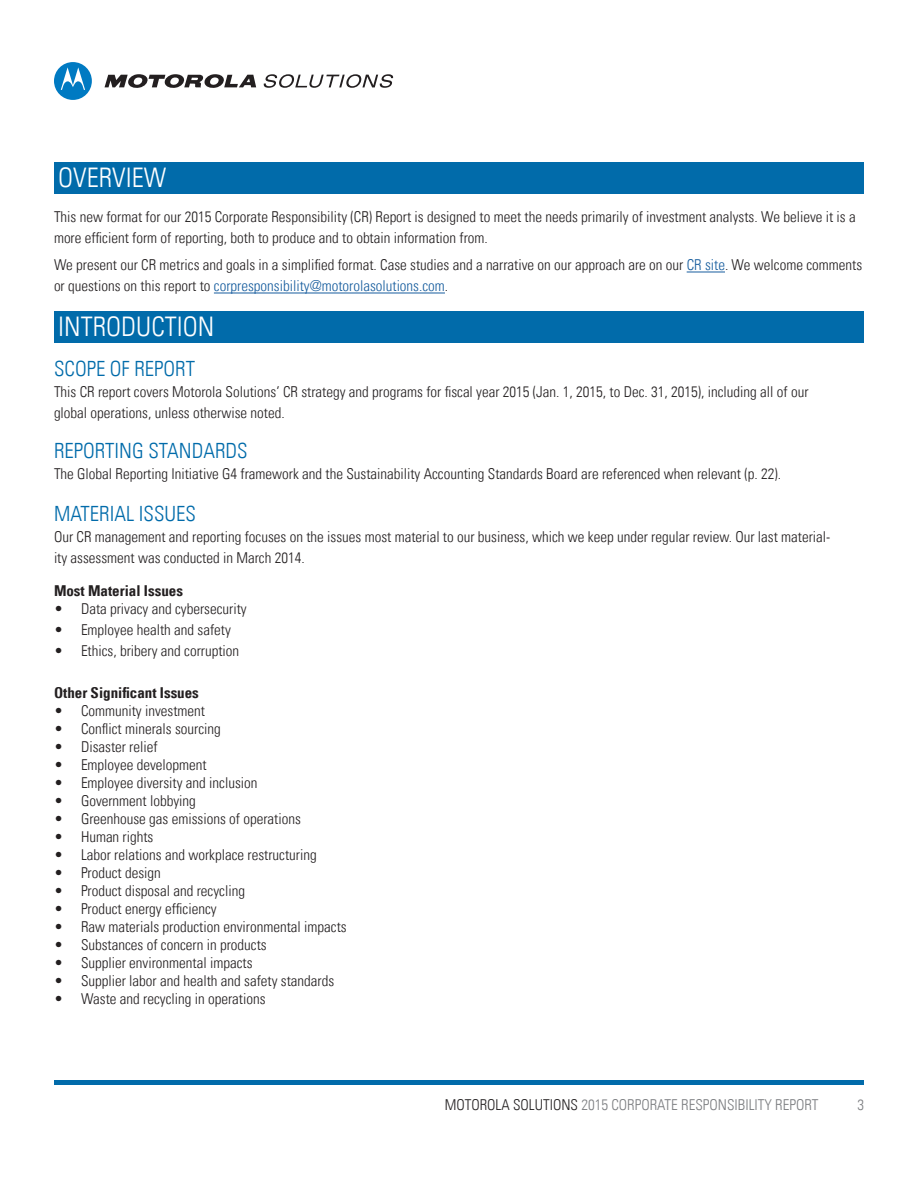
<style>
.page{position:relative;width:918px;height:1188px;background:#fff}
.page>*{position:absolute;margin:0;border:0;box-sizing:border-box;transform-origin:0 0}
.t1{font:300 condensed 27px "Univers LT";color:#fff}
.t2{font:300 condensed 21px "Univers LT";color:#016baa}
.t3{font:300 condensed 15px/21px "Univers LT";color:#231f20}
.t4{font:300 condensed 15px "Univers LT";color:#7c7e81}
.t5{font:700 condensed 15px "Univers LT";color:#231f20}
.s1{color:#175d9e}
.s2{color:#262324}
</style>
<div class="page">
<hr style="left:54px;top:1080px;width:810px;height:4px;background:#016baa">
<svg style="left:105px;top:74px;width:151px;height:14px"></svg>
<svg style="left:54px;top:62px;width:38px;height:38px"></svg>
<svg style="left:264px;top:74px;width:129px;height:14px"></svg>
<div style="left:54px;top:311px;width:810px;height:31px;background:#016baa"></div>
<div style="left:54px;top:162px;width:810px;height:31px;background:#016baa"></div>
<hr style="left:687px;top:272px;width:38px;height:1px;background:#175d9e">
<hr style="left:214px;top:293px;width:231px;height:1px;background:#175d9e">
<p class="t1" style="left:58px;top:161px;width:109px">OVERVIEW</p>
<p class="t3" style="left:54px;top:207px;width:803px">This new format for our 2015 Corporate Responsibility (CR) Report is designed to meet the needs primarily of investment analysts. We believe it is a more efficient form of reporting, both to produce and to obtain information from.</p>
<p class="t3" style="left:54px;top:255px;width:810px">We present our CR metrics and goals in a simplified format. Case studies and a narrative on our approach are on our <span class="s1">CR site</span>. We welcome comments or questions on this report to <span class="s1">corpresponsibility@motorolasolutions.com</span>.</p>
<p class="t1" style="left:58px;top:310px;width:158px">INTRODUCTION</p>
<p class="t2" style="left:54px;top:356px;width:143px">SCOPE OF REPORT</p>
<p class="t3" style="left:54px;top:382px;width:756px">This CR report covers Motorola Solutions’ CR strategy and programs for fiscal year 2015 (Jan. 1, 2015, to Dec. 31, 2015), including all of our global operations, unless otherwise noted.</p>
<p class="t2" style="left:54px;top:438px;width:195px">REPORTING STANDARDS</p>
<p class="t3" style="left:54px;top:463px;width:729px">The Global Reporting Initiative G4 framework and the Sustainability Accounting Standards Board are referenced when relevant (p. 22).</p>
<p class="t2" style="left:54px;top:501px;width:144px">MATERIAL ISSUES</p>
<p class="t3" style="left:54px;top:526px;width:778px">Our CR management and reporting focuses on the issues most material to our business, which we keep under regular review. Our last material&shy;ity assessment was conducted in March 2014.</p>
<p class="t5" style="left:54px;top:581px;width:131px">Most Material Issues</p>
<p class="t3" style="left:54px;top:598px;width:194px">• Data privacy and cybersecurity</p>
<p class="t3" style="left:54px;top:619px;width:178px">• Employee health and safety</p>
<p class="t3" style="left:54px;top:640px;width:187px">• Ethics, bribery and corruption</p>
<p class="t5" style="left:54px;top:683px;width:146px">Other Significant Issues</p>
<p class="t3" style="left:54px;top:700px;width:153px">• Community investment</p>
<p class="t3" style="left:54px;top:718px;width:168px">• Conflict minerals sourcing</p>
<p class="t3" style="left:54px;top:736px;width:105px">• Disaster relief</p>
<p class="t3" style="left:54px;top:754px;width:154px">• Employee development</p>
<p class="t3" style="left:54px;top:772px;width:205px">• Employee diversity and inclusion</p>
<p class="t3" style="left:54px;top:790px;width:143px">• Government lobbying</p>
<p class="t3" style="left:54px;top:808px;width:248px">• Greenhouse gas emissions of operations</p>
<p class="t3" style="left:54px;top:826px;width:101px">• Human rights</p>
<p class="t3" style="left:54px;top:844px;width:264px">• Labor relations and workplace restructuring</p>
<p class="t3" style="left:54px;top:862px;width:108px">• Product design</p>
<p class="t3" style="left:54px;top:880px;width:193px">• Product disposal and recycling</p>
<p class="t3" style="left:54px;top:898px;width:164px">• Product energy efficiency</p>
<p class="t3" style="left:54px;top:916px;width:294px">• Raw materials production environmental impacts</p>
<p class="t3" style="left:54px;top:934px;width:214px">• Substances of concern in products</p>
<p class="t3" style="left:54px;top:952px;width:200px">• Supplier environmental impacts</p>
<p class="t3" style="left:54px;top:970px;width:282px">• Supplier labor and health and safety standards</p>
<p class="t3" style="left:54px;top:988px;width:213px">• Waste and recycling in operations</p>
<p class="t4" style="left:445px;top:1096px;width:375px"><span class="s2">MOTOROLA SOLUTIONS</span> 2015 CORPORATE RESPONSIBILITY REPORT</p>
<p class="t4" style="left:857px;top:1096px;width:8px">3</p>
</div>
